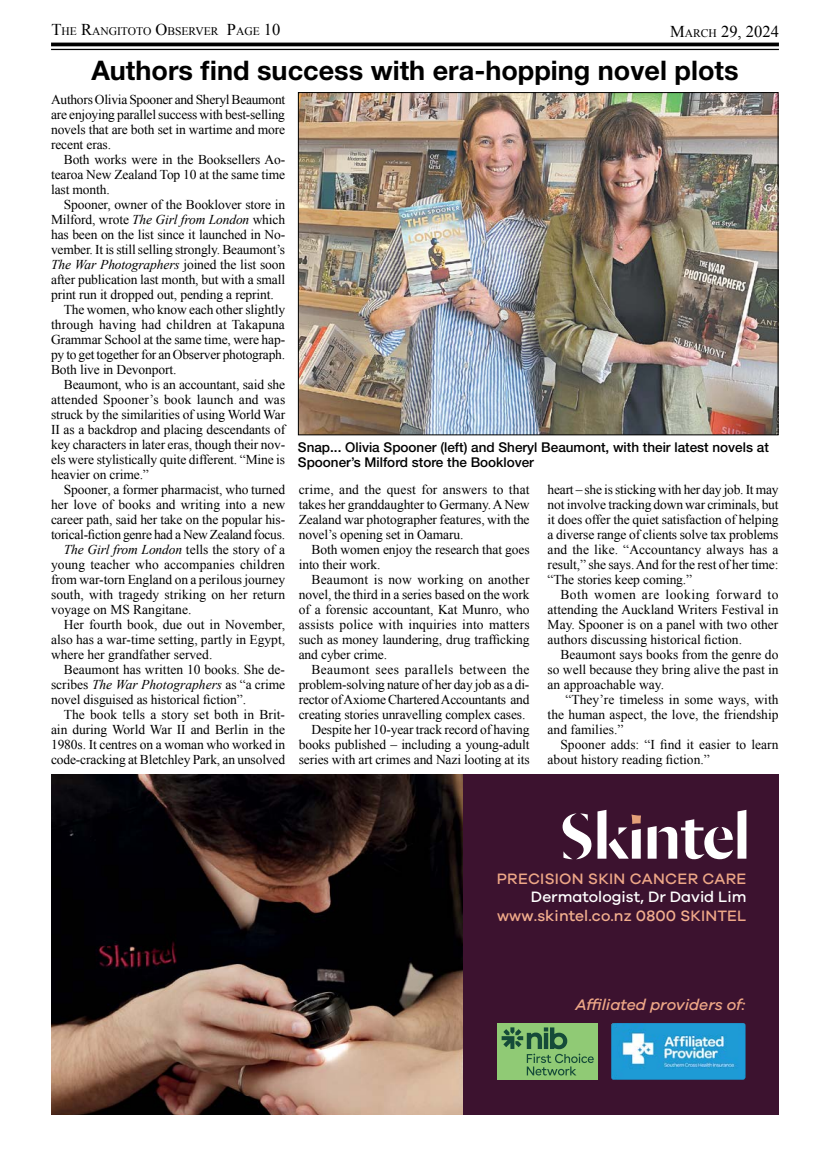
<style>
.page{position:relative;width:830px;height:1157px;background:#fff}
.page>*{position:absolute;margin:0;border:0;box-sizing:border-box;transform-origin:0 0}
.t1{font:700 27px "Helvetica Neue LT Std";color:#000}
.t2{font:16.5px "Times New Roman";color:#000}
.t3{font:italic 500 15.75px "Galano Grotesque";color:#eea787}
.t4{font:500 15.6px/18.6px "Galano Grotesque";color:#fff;text-align:right}
.t5{font:500 15.6px "Galano Grotesque";letter-spacing:.02em;color:#eea787}
.t6{font:13.5px/15px "Times New Roman";letter-spacing:-.01em;color:#000;text-align:justify}
.t7{font:italic 13.5px "Times New Roman";letter-spacing:-.01em;color:#000}
.t8{font:500 13.5px/15px "Helvetica Neue LT Std";color:#000}
.t9{font:13.5px "Times New Roman";letter-spacing:.01em;color:#000}
.t10{font:13.5px "Times New Roman";letter-spacing:.025em;color:#000}
.t11{font:11.55px "Times New Roman";color:#000}
.s1{font-size:16.5px}
.s2{font-size:11.55px}
.s3{font-style:italic}
.s4{font-style:normal}
.s5{color:#eea787}
.s6{color:#f3af8e}
</style>
<div class="page">
<hr style="left:51px;top:43px;width:727px;height:3px;background:#000">
<hr style="left:51px;top:49px;width:727px;height:1px;background:#000">
<img style="left:300px;top:94px;width:476px;height:339px">
<div style="left:51px;top:774px;width:727px;height:340px;background:#3c122f"></div>
<img style="left:51px;top:774px;width:411px;height:340px">
<svg style="left:562px;top:810px;width:184px;height:49px"></svg>
<div style="left:497px;top:1023px;width:100px;height:56px;background:#90ca75"></div>
<svg style="left:501px;top:1027px;width:92px;height:48px"></svg>
<img style="left:611px;top:1023px;width:134px;height:56px">
<p class="t11" style="left:51px;top:23px;width:230px"><span class="s1">T</span>HE <span class="s1">R</span>ANGITOTO <span class="s1">O</span>BSERVER <span class="s1">P</span>AGE <span class="s1">10</span></p>
<p class="t2" style="left:669px;top:20px;width:110px">M<span class="s2">ARCH</span> 29, 2024</p>
<h1 class="t1" style="left:91px;top:53px;width:648px">Authors find success with era-hopping novel plots</h1>
<p class="t6" style="left:51px;top:92px;width:235px">Authors Olivia Spooner and Sheryl Beaumont are enjoying parallel success with best-selling novels that are both set in wartime and more recent eras.</p>
<p class="t6" style="left:51px;top:152px;width:235px;text-indent:13px">Both works were in the Booksellers Ao&shy;tearoa New Zealand Top 10 at the same time last month.</p>
<p class="t6" style="left:64px;top:197px;width:223px">Spooner, owner of the Booklover store in</p>
<p class="t6" style="left:51px;top:212px;width:235px">Milford, wrote <span class="s3">The Girl from London</span> which</p>
<p class="t6" style="left:51px;top:227px;width:235px">has been on the list since it launched in No-</p>
<p class="t6" style="left:51px;top:242px;width:235px">vember. It is still selling strongly. Beaumont’s</p>
<p class="t7" style="left:51px;top:255px;width:235px">The War Photographers <span class="s4">joined the list soon</span></p>
<p class="t6" style="left:51px;top:272px;width:235px">after publication last month, but with a small</p>
<p class="t6" style="left:51px;top:287px;width:224px">print run it dropped out, pending a reprint.</p>
<p class="t6" style="left:64px;top:302px;width:223px">The women, who know each other slightly</p>
<p class="t9" style="left:51px;top:316px;width:235px">through having had children at Takapuna</p>
<p class="t6" style="left:51px;top:332px;width:235px">Grammar School at the same time, were hap-</p>
<p class="t6" style="left:51px;top:347px;width:235px">py to get together for an Observer photograph.</p>
<p class="t6" style="left:51px;top:362px;width:127px">Both live in Devonport.</p>
<p class="t6" style="left:64px;top:377px;width:223px">Beaumont, who is an accountant, said she</p>
<p class="t9" style="left:51px;top:391px;width:235px">attended Spooner’s book launch and was</p>
<p class="t6" style="left:51px;top:407px;width:235px">struck by the similarities of using World War</p>
<p class="t6" style="left:51px;top:422px;width:235px">II as a backdrop and placing descendants of</p>
<p class="t6" style="left:51px;top:437px;width:235px">key characters in later eras, though their nov-</p>
<p class="t6" style="left:51px;top:452px;width:235px">els were stylistically quite different. “Mine is</p>
<p class="t6" style="left:51px;top:467px;width:99px">heavier on crime.”</p>
<p class="t6" style="left:64px;top:482px;width:223px">Spooner, a former pharmacist, who turned</p>
<p class="t6" style="left:51px;top:497px;width:235px">her love of books and writing into a new</p>
<p class="t6" style="left:51px;top:512px;width:235px">career path, said her take on the popular his-</p>
<p class="t6" style="left:51px;top:527px;width:235px">torical-fiction genre had a New Zealand focus.</p>
<p class="t7" style="left:64px;top:540px;width:223px">The Girl from London <span class="s4">tells the story of a</span></p>
<p class="t6" style="left:51px;top:557px;width:235px">young teacher who accompanies children</p>
<p class="t6" style="left:51px;top:572px;width:235px">from war-torn England on a perilous journey</p>
<p class="t6" style="left:51px;top:587px;width:235px">south, with tragedy striking on her return</p>
<p class="t6" style="left:51px;top:602px;width:142px">voyage on MS Rangitane.</p>
<p class="t6" style="left:64px;top:617px;width:223px">Her fourth book, due out in November,</p>
<p class="t6" style="left:51px;top:632px;width:235px">also has a war-time setting, partly in Egypt,</p>
<p class="t6" style="left:51px;top:647px;width:163px">where her grandfather served.</p>
<p class="t6" style="left:64px;top:662px;width:223px">Beaumont has written 10 books. She de-</p>
<p class="t7" style="left:51px;top:675px;width:235px"><span class="s4">scribes</span> The War Photographers <span class="s4">as “a crime</span></p>
<p class="t6" style="left:51px;top:692px;width:196px">novel disguised as historical fiction”.</p>
<p class="t6" style="left:64px;top:707px;width:223px">The book tells a story set both in Brit-</p>
<p class="t6" style="left:51px;top:722px;width:235px">ain during World War II and Berlin in the</p>
<p class="t6" style="left:51px;top:737px;width:235px">1980s. It centres on a woman who worked in</p>
<p class="t6" style="left:51px;top:752px;width:235px">code-cracking at Bletchley Park, an unsolved</p>
<p class="t8" style="left:298px;top:439px;width:472px">Snap... Olivia Spooner (left) and Sheryl Beaumont, with their latest novels at<br>Spooner’s Milford store the Booklover</p>
<p class="t6" style="left:298px;top:482px;width:232px">crime, and the quest for answers to that takes her granddaughter to Germany. A New Zealand war photographer features, with the novel’s opening set in Oamaru.</p>
<p class="t6" style="left:298px;top:542px;width:232px;text-indent:13px">Both women enjoy the research that goes into their work.</p>
<p class="t6" style="left:298px;top:572px;width:232px;text-indent:13px">Beaumont is now working on another novel, the third in a series based on the work of a forensic accountant, Kat Munro, who assists police with inquiries into matters such as money laundering, drug trafficking and cyber crime.</p>
<p class="t10" style="left:311px;top:660px;width:219px">Beaumont sees parallels between the</p>
<p class="t6" style="left:298px;top:677px;width:232px">problem-solving nature of her day job as a di-</p>
<p class="t6" style="left:298px;top:692px;width:232px">rector of Axiome Chartered Accountants and</p>
<p class="t6" style="left:298px;top:707px;width:228px">creating stories unravelling complex cases.</p>
<p class="t6" style="left:311px;top:722px;width:219px">Despite her 10-year track record of having</p>
<p class="t6" style="left:298px;top:737px;width:232px">books published – including a young-adult</p>
<p class="t6" style="left:298px;top:752px;width:232px">series with art crimes and Nazi looting at its</p>
<p class="t6" style="left:547px;top:482px;width:232px">heart – she is sticking with her day job. It may not involve tracking down war criminals, but it does offer the quiet satisfaction of helping a diverse range of clients solve tax problems and the like. “Accountancy always has a result,” she says. And for the rest of her time: “The stories keep coming.”</p>
<p class="t6" style="left:547px;top:587px;width:232px;text-indent:13px">Both women are looking forward to attending the Auckland Writers Festival in May. Spooner is on a panel with two other authors discussing historical fiction.</p>
<p class="t6" style="left:547px;top:647px;width:232px;text-indent:13px">Beaumont says books from the genre do so well because they bring alive the past in an approachable way.</p>
<p class="t6" style="left:547px;top:692px;width:232px;text-indent:18px">“They’re timeless in some ways, with the human aspect, the love, the friendship and families.”</p>
<p class="t6" style="left:547px;top:737px;width:232px;text-indent:13px">Spooner adds: “I find it easier to learn about history reading fiction.”</p>
<p class="t5" style="left:496px;top:869px;width:251px">PRECISION SKIN CANCER CARE</p>
<p class="t4" style="left:496px;top:887px;width:251px">Dermatologist, Dr David Lim <span class="s5">ww</span><span class="s6">w.skintel.co.nz 0800 S</span><span class="s5">KINTEL</span></p>
<p class="t3" style="left:575px;top:995px;width:171px">Affiliated providers of:</p>
</div>
